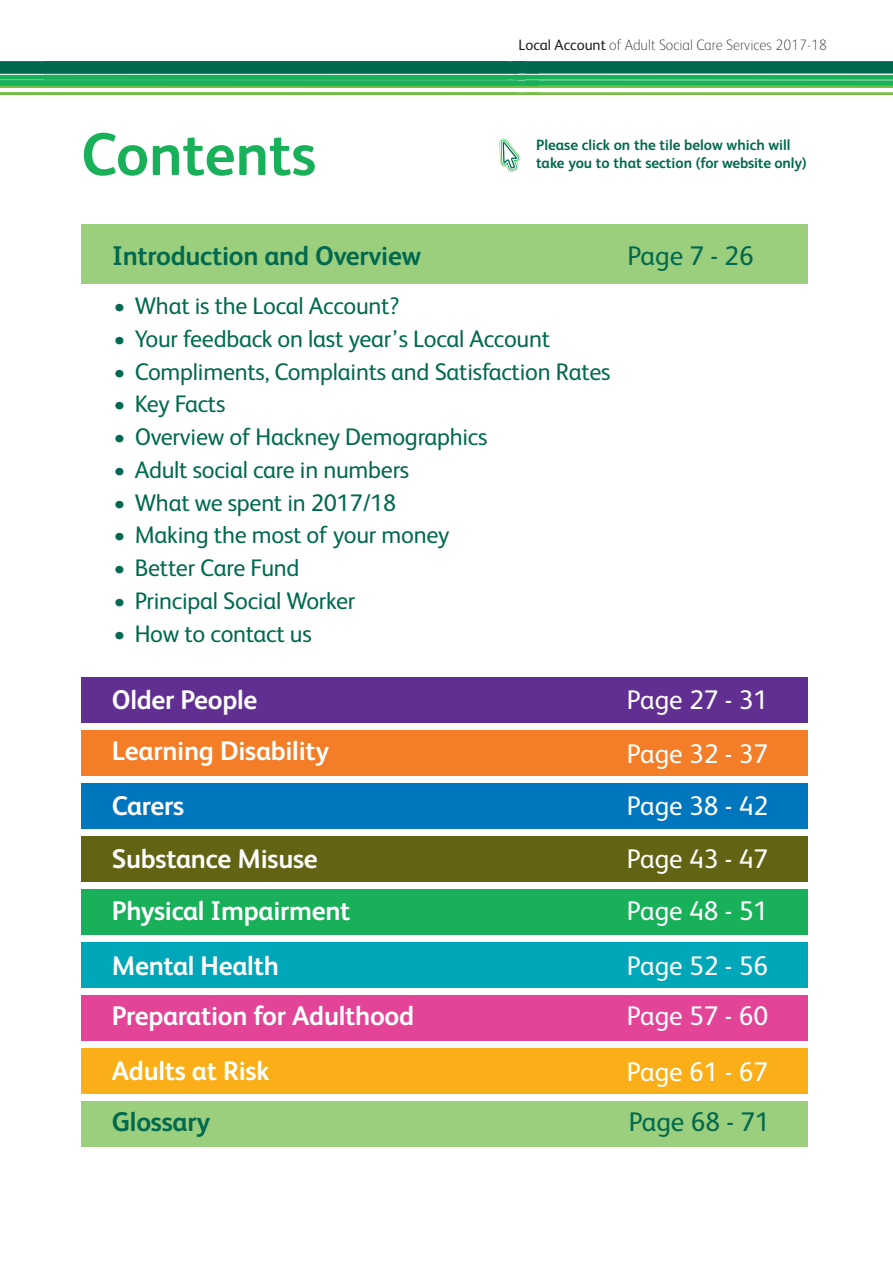
<style>
.page{position:relative;width:893px;height:1263px;background:#fff}
.page>*{position:absolute;margin:0;border:0;box-sizing:border-box;transform-origin:0 0}
.t1{font:700 60px "FS Albert";letter-spacing:-.005em;color:#18b059}
.contents{font:700 27px "FS Albert";letter-spacing:-.01em;color:#fff}
.t2{font:27px "FS Albert";color:#fff}
.contents-2{font:700 27px "FS Albert";letter-spacing:-.01em;color:#00694f}
.t3{font:27px "FS Albert";color:#00694f}
.t4{font:24px "FS Albert";letter-spacing:-.01em;color:#00694f}
.t5{font:700 15px/18px "FS Albert";color:#00694f}
.t6{font:100 15px "FS Albert";color:#231f20}
.s1{font-weight:400}
</style>
<div class="page">
<svg style="left:0;top:61px;width:893px;height:34px"></svg>
<svg style="left:499px;top:139px;width:21px;height:33px"></svg>
<div style="left:81px;top:224px;width:727px;height:60px;background:#9bce7d"></div>
<div style="left:81px;top:730px;width:726px;height:46px;background:#f47d27"></div>
<div style="left:81px;top:942px;width:726px;height:46px;background:#00a7b8"></div>
<div style="left:81px;top:783px;width:726px;height:46px;background:#0076be"></div>
<div style="left:81px;top:995px;width:726px;height:46px;background:#e44498"></div>
<div style="left:81px;top:836px;width:726px;height:46px;background:#636413"></div>
<div style="left:81px;top:1048px;width:726px;height:46px;background:#faaf18"></div>
<div style="left:81px;top:677px;width:726px;height:46px;background:#612f92"></div>
<div style="left:81px;top:889px;width:726px;height:46px;background:#18b059"></div>
<div style="left:81px;top:1101px;width:726px;height:46px;background:#9bce7d"></div>
<h3 class="t1" style="left:81px;top:114px;width:237px">Contents</h3>
<p class="t6" style="left:518px;top:35px;width:310px"><span class="s1">Local Account</span> of Adult Social Care Services 2017-18</p>
<p class="t5" style="left:536px;top:135px;width:272px">Please click on the tile below which will take you to that section (for website only)</p>
<p class="contents-2" style="left:112px;top:237px;width:310px">Introduction and Overview</p>
<p class="t3" style="left:627px;top:237px;width:128px">Page 7 - 26</p>
<p class="t4" style="left:113px;top:290px;width:287px">• What is the Local Account?</p>
<p class="t4" style="left:113px;top:323px;width:438px">• Your feedback on last year’s Local Account</p>
<p class="t4" style="left:113px;top:355px;width:499px">• Compliments, Complaints and Satisfaction Rates</p>
<p class="t4" style="left:113px;top:388px;width:114px">• Key Facts</p>
<p class="t4" style="left:113px;top:421px;width:375px">• Overview of Hackney Demographics</p>
<p class="t4" style="left:113px;top:454px;width:297px">• Adult social care in numbers</p>
<p class="t4" style="left:113px;top:486px;width:285px">• What we spent in 2017/18</p>
<p class="t4" style="left:113px;top:519px;width:338px">• Making the most of your money</p>
<p class="t4" style="left:113px;top:552px;width:188px">• Better Care Fund</p>
<p class="t4" style="left:113px;top:585px;width:243px">• Principal Social Worker</p>
<p class="t4" style="left:113px;top:618px;width:200px">• How to contact us</p>
<p class="contents" style="left:112px;top:681px;width:147px">Older People</p>
<p class="t2" style="left:627px;top:682px;width:143px">Page 27 - 31</p>
<p class="contents" style="left:112px;top:732px;width:219px">Learning Disability</p>
<p class="t2" style="left:627px;top:736px;width:143px">Page 32 - 37</p>
<p class="contents" style="left:112px;top:787px;width:74px">Carers</p>
<p class="t2" style="left:627px;top:787px;width:143px">Page 38 - 42</p>
<p class="contents" style="left:112px;top:840px;width:207px">Substance Misuse</p>
<p class="t2" style="left:627px;top:841px;width:143px">Page 43 - 47</p>
<p class="contents" style="left:112px;top:892px;width:240px">Physical Impairment</p>
<p class="t2" style="left:627px;top:893px;width:143px">Page 48 - 51</p>
<p class="contents" style="left:112px;top:947px;width:169px">Mental Health</p>
<p class="t2" style="left:627px;top:948px;width:143px">Page 52 - 56</p>
<p class="contents" style="left:112px;top:998px;width:304px">Preparation for Adulthood</p>
<p class="t2" style="left:627px;top:998px;width:143px">Page 57 - 60</p>
<p class="contents" style="left:112px;top:1052px;width:159px">Adults at Risk</p>
<p class="t2" style="left:627px;top:1053px;width:143px">Page 61 - 67</p>
<p class="contents-2" style="left:112px;top:1103px;width:100px">Glossary</p>
<p class="t3" style="left:629px;top:1104px;width:143px">Page 68 - 71</p>
</div>
